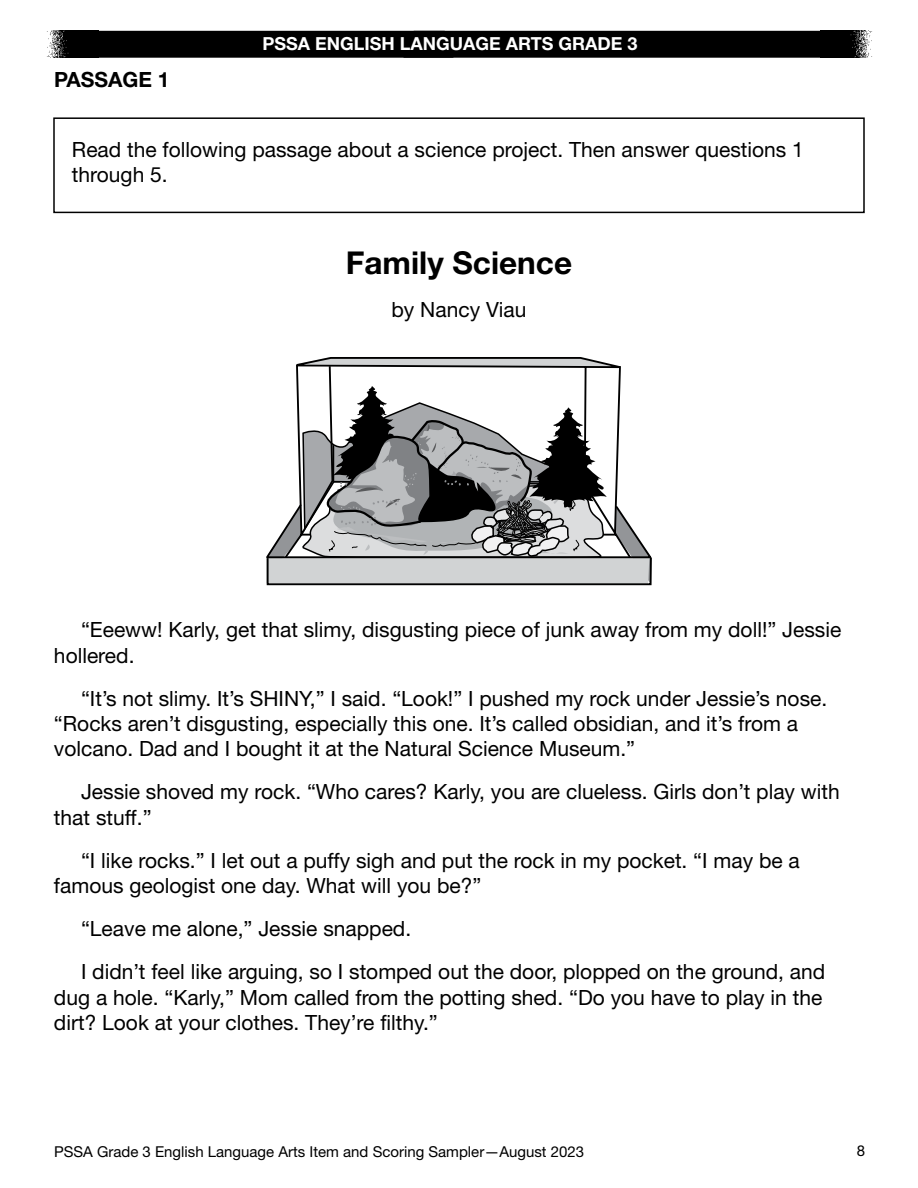
<style>
.page{position:relative;width:918px;height:1188px;background:#fff}
.page>*{position:absolute;margin:0;border:0;box-sizing:border-box;transform-origin:0 0}
.t1{font:700 31.5px "Tsyggs Helvetica Neue LT Std";color:#000}
.t2{font:21px/25.2px "Kblmxk Helvetica Neue LT Std";color:#000}
.t3{font:700 21px "Tsyggs Helvetica Neue LT Std";color:#000}
.t4{font:700 18px "Kgnlxj Helvetica Neue LT Std";color:#fff}
.t5{font:15px "Wpmhvy Helvetica Neue LT Std";color:#000}
.t6{font:15px "Kblmxk Helvetica Neue LT Std";color:#000}
</style>
<div class="page">
<img style="left:47px;top:31px;width:51px;height:27px">
<img style="left:820px;top:31px;width:52px;height:27px">
<div style="left:98px;top:31px;width:722px;height:27px;background:#000"></div>
<div style="left:53px;top:117px;width:812px;height:96px;border:2px solid #000"></div>
<svg style="left:296px;top:357px;width:325px;height:29px"></svg>
<svg style="left:266px;top:386px;width:386px;height:199px"></svg>
<h3 class="t3" style="left:54px;top:67px;width:117px">PASSAGE 1</h3>
<p class="t4" style="left:262px;top:33px;width:377px">PSSA ENGLISH LANGUAGE ARTS GRADE 3</p>
<p class="t2" style="left:72px;top:137px;width:733px">Read the following passage about a science project . Then answer questions 1 through 5 .</p>
<p class="t1" style="left:346px;top:244px;width:228px">Family Science</p>
<p class="t2" style="left:392px;top:297px;width:136px">by Nancy Viau</p>
<p class="t2" style="left:54px;top:617px;width:789px;text-indent:27px">“Eeeww! Karly, get that slimy, disgusting piece of junk away from my doll!” Jessie hollered .</p>
<p class="t2" style="left:54px;top:685px;width:775px;text-indent:27px">“It’s not slimy . It’s SHINY,” I said . “Look!” I pushed my rock under Jessie’s nose . “Rocks aren’t disgusting, especially this one . It’s called obsidian, and it’s from a volcano . Dad and I bought it at the Natural Science Museum .”</p>
<p class="t2" style="left:54px;top:779px;width:787px;text-indent:27px">Jessie shoved my rock . “Who cares? Karly, you are clueless . Girls don’t play with that stuff .”</p>
<p class="t2" style="left:54px;top:847px;width:747px;text-indent:27px">“I like rocks .” I let out a puffy sigh and put the rock in my pocket . “I may be a famous geologist one day . What will you be?”</p>
<p class="t2" style="left:81px;top:916px;width:332px">“Leave me alone,” Jessie snapped .</p>
<p class="t2" style="left:54px;top:959px;width:773px;text-indent:27px">I didn’t feel like arguing, so I stomped out the door, plopped on the ground, and dug a hole . “Karly,” Mom called from the potting shed . “Do you have to play in the dirt? Look at your clothes . They’re filthy .”</p>
<p class="t5" style="left:54px;top:1142px;width:532px">PSSA Grade 3 English Language Arts Item and Scoring Sampler—August 2023</p>
<p class="t6" style="left:857px;top:1142px;width:10px">8</p>
</div>
